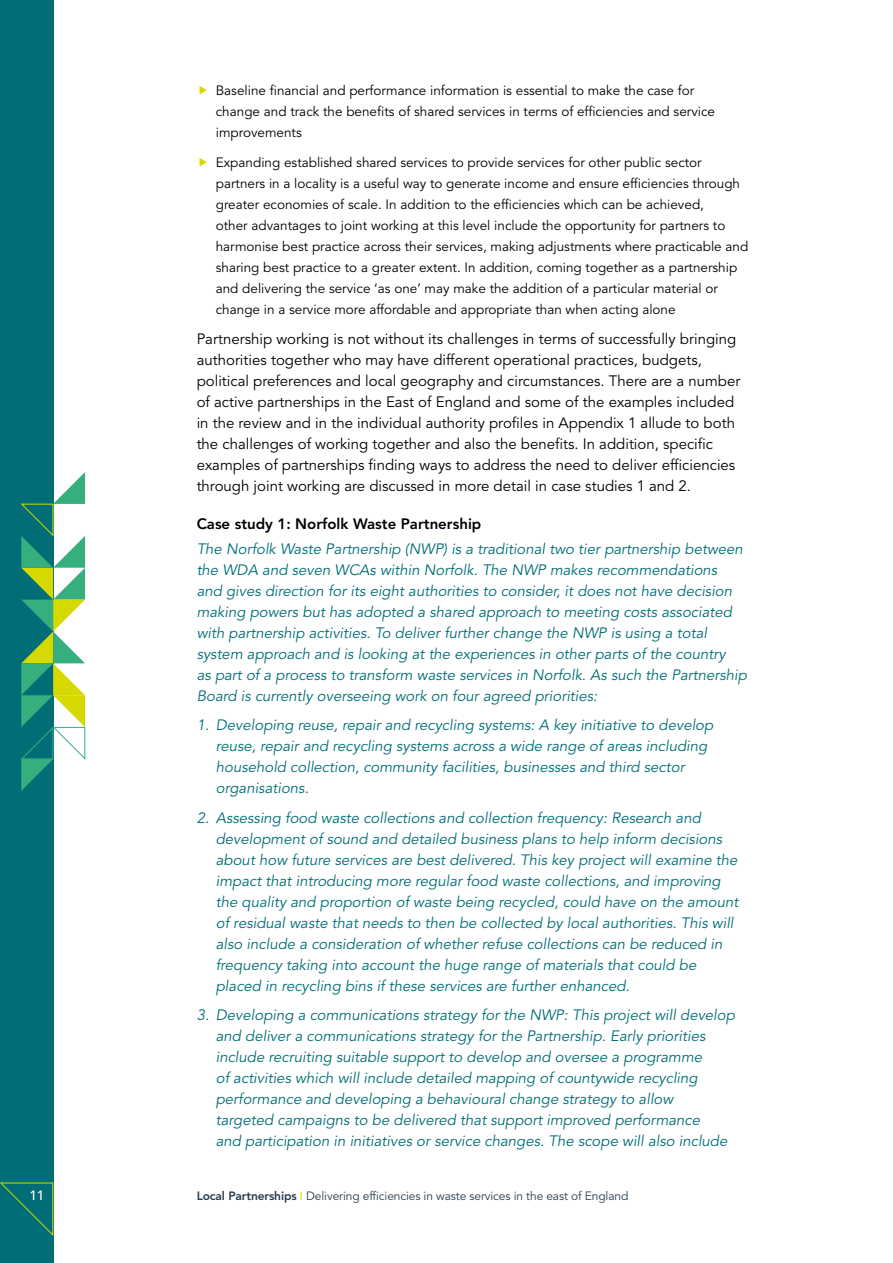
<style>
.page{position:relative;width:893px;height:1263px;background:#fff}
.page>*{position:absolute;margin:0;border:0;box-sizing:border-box;transform-origin:0 0}
.t1{font:italic 15px/21px "Avenir LT Std";color:#006d77}
.t2{font:15px/21px "Avenir LT Std";color:#000}
.t3{font:800 15px "Avenir LT Std";color:#000}
.t4{font:13.5px/21px "Avenir LT Std";color:#000}
.t5{font:500 13.5px "Avenir LT Std";color:#fff}
.t6{font:12px "Avenir LT Std";letter-spacing:-.01em;color:#273c4e}
.s1{font-weight:800}
.s2{color:#d5d900}
</style>
<div class="page">
<div style="left:0;top:0;width:53px;height:1263px;background:#006d77"></div>
<svg style="left:21px;top:472px;width:64px;height:319px"></svg>
<svg style="left:0;top:1182px;width:54px;height:55px"></svg>
<p class="t4" style="left:216px;top:81px;width:501px">Baseline financial and performance information is essential to make the case for change and track the benefits of shared services in terms of efficiencies and service improvements</p>
<p class="t4" style="left:216px;top:152px;width:534px">Expanding established shared services to provide services for other public sector partners in a locality is a useful way to generate income and ensure efficiencies through greater economies of scale. In addition to the efficiencies which can be achieved,<br>other advantages to joint working at this level include the opportunity for partners to harmonise best practice across their services, making adjustments where practicable and sharing best practice to a greater extent. In addition, coming together as a partnership and delivering the service ‘as one’ may make the addition of a particular material or change in a service more affordable and appropriate than when acting alone</p>
<p class="t2" style="left:197px;top:328px;width:545px">Partnership working is not without its challenges in terms of successfully bringing authorities together who may have different operational practices, budgets, political preferences and local geography and circumstances. There are a number of active partnerships in the East of England and some of the examples included in the review and in the individual authority profiles in Appendix 1 allude to both the challenges of working together and also the benefits. In addition, specific examples of partnerships finding ways to address the need to deliver efficiencies through joint working are discussed in more detail in case studies 1 and 2.</p>
<p class="t3" style="left:197px;top:514px;width:286px">Case study 1: Norfolk Waste Partnership</p>
<p class="t1" style="left:197px;top:538px;width:552px">The Norfolk Waste Partnership (NWP) is a traditional two tier partnership between the WDA and seven WCAs within Norfolk. The NWP makes recommendations<br>and gives direction for its eight authorities to consider, it does not have decision making powers but has adopted a shared approach to meeting costs associated with partnership activities. To deliver further change the NWP is using a total system approach and is looking at the experiences in other parts of the country<br>as part of a process to transform waste services in Norfolk. As such the Partnership Board is currently overseeing work on four agreed priorities:</p>
<p class="t1" style="left:216px;top:715px;width:499px;text-indent:-19px">1. Developing reuse, repair and recycling systems: A key initiative to develop reuse, repair and recycling systems across a wide range of areas including household collection, community facilities, businesses and third sector organisations.</p>
<p class="t1" style="left:216px;top:807px;width:524px;text-indent:-19px">2. Assessing food waste collections and collection frequency: Research and development of sound and detailed business plans to help inform decisions about how future services are best delivered. This key project will examine the impact that introducing more regular food waste collections, and improving the quality and proportion of waste being recycled, could have on the amount of residual waste that needs to then be collected by local authorities. This will also include a consideration of whether refuse collections can be reduced in frequency taking into account the huge range of materials that could be placed in recycling bins if these services are further enhanced.</p>
<p class="t1" style="left:216px;top:1005px;width:521px;text-indent:-19px">3. Developing a communications strategy for the NWP: This project will develop and deliver a communications strategy for the Partnership. Early priorities include recruiting suitable support to develop and oversee a programme<br>of activities which will include detailed mapping of countywide recycling performance and developing a behavioural change strategy to allow<br>targeted campaigns to be delivered that support improved performance<br>and participation in initiatives or service changes. The scope will also include</p>
<p class="t5" style="left:29px;top:1188px;width:17px">11</p>
<p class="t6" style="left:197px;top:1189px;width:433px"><span class="s1">Local Partnerships</span> <span class="s2">I</span> Delivering efficiencies in waste services in the east of England</p>
</div>
